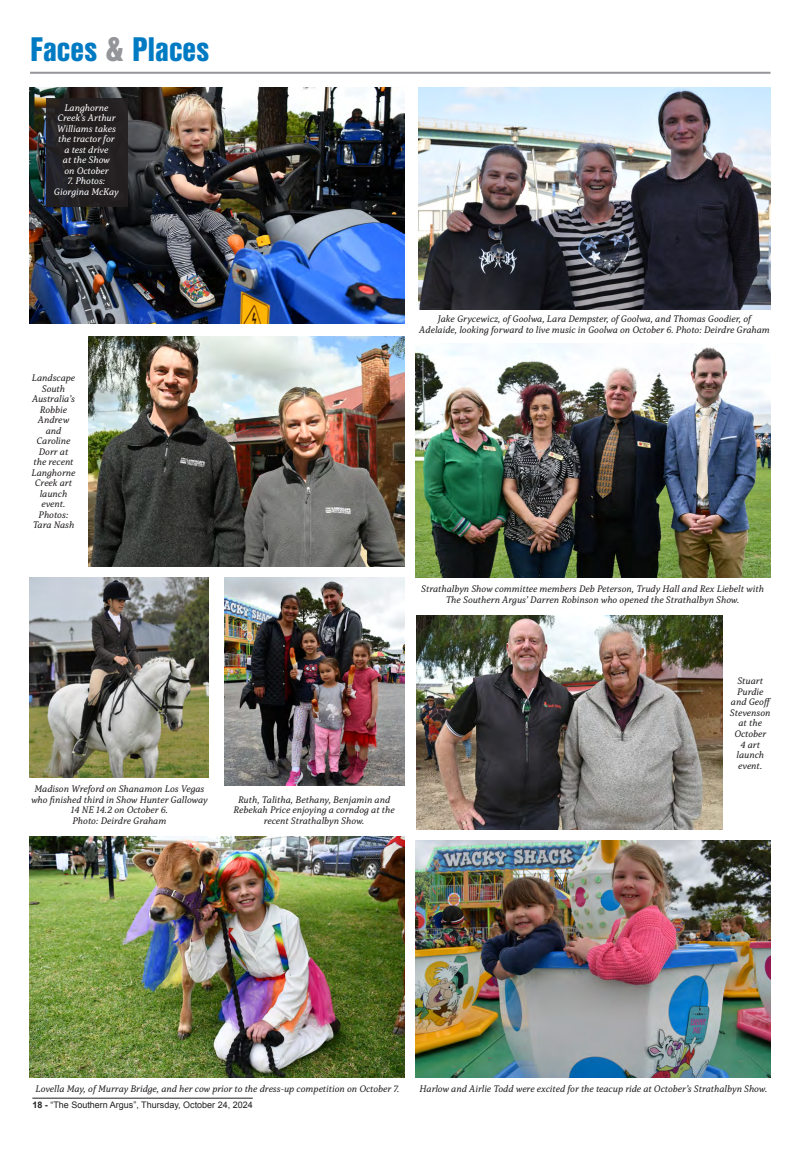
<style>
.page{position:relative;width:800px;height:1149px;background:#fff}
.page>*{position:absolute;margin:0;border:0;box-sizing:border-box;transform-origin:0 0}
.t1{font:900 33px "Nimbus San Con L";letter-spacing:.005em;color:#007bc3}
.No_Spacing{font:italic 10px/10.5px "Capitolina";color:#231f20;text-align:center}
.No_Spacing-2{font:italic 10px/10.5px "Capitolina";color:#fff;text-align:center}
.t2{font:9px "Arial";color:#231f20}
.s1{color:#939598}
.s2{font-weight:700}
</style>
<div class="page">
<hr style="left:32px;top:1097px;width:221px;height:1px;background:#231f20">
<img style="left:224px;top:577px;width:181px;height:208px">
<img style="left:30px;top:88px;width:374px;height:235px">
<hr style="left:30px;top:72px;width:740px;height:2px;background:#939598">
<div style="left:46px;top:98px;width:81px;height:108px;background:#231f20"></div>
<img style="left:416px;top:615px;width:306px;height:214px">
<img style="left:415px;top:343px;width:355px;height:234px">
<img style="left:88px;top:336px;width:316px;height:230px">
<img style="left:415px;top:840px;width:355px;height:236px">
<img style="left:30px;top:577px;width:178px;height:200px">
<img style="left:418px;top:88px;width:352px;height:221px">
<img style="left:30px;top:836px;width:374px;height:240px">
<p class="t1" style="left:30px;top:25px;width:181px">Faces <span class="s1">&amp;</span> Places</p>
<p class="No_Spacing-2" style="left:57px;top:102px;width:61px">Langhorne<br>Creek’s Arthur<br>Williams takes the tractor for a test drive<br>at the Show on October</p>
<p class="No_Spacing-2" style="left:54px;top:176px;width:66px">7. Photos:<br>Giorgina McKay</p>
<p class="No_Spacing" style="left:31px;top:373px;width:46px">Landscape<br>South<br>Australia’s<br>Robbie<br>Andrew and<br>Caroline<br>Dorr at the recent<br>Langhorne<br>Creek art launch event.<br>Photos:<br>Tara Nash</p>
<p class="No_Spacing" style="left:419px;top:314px;width:352px">Jake Grycewicz, of Goolwa, Lara Dempster, of Goolwa, and Thomas Goodier, of<br>Adelaide, looking forward to live music in Goolwa on October 6. Photo: Deirdre Graham</p>
<p class="No_Spacing" style="left:421px;top:583px;width:344px">Strathalbyn Show committee members Deb Peterson, Trudy Hall and Rex Liebelt with<br>The Southern Argus’ Darren Robinson who opened the Strathalbyn Show.</p>
<p class="No_Spacing" style="left:31px;top:783px;width:178px">Madison Wreford on Shanamon Los Vegas who finished third in Show Hunter Galloway<br>14 NE 14.2 on October 6.</p>
<p class="No_Spacing" style="left:73px;top:815px;width:95px">Photo: Deirdre Graham</p>
<p class="No_Spacing" style="left:233px;top:794px;width:162px">Ruth, Talitha, Bethany, Benjamin and<br>Rebekah Price enjoying a corndog at the recent Strathalbyn Show.</p>
<p class="No_Spacing" style="left:729px;top:675px;width:43px">Stuart<br>Purdie and Geoff<br>Stevenson at the<br>October<br>4 art launch event.</p>
<p class="No_Spacing" style="left:36px;top:1083px;width:365px">Lovella May, of Murray Bridge, and her cow prior to the dress-up competition on October 7.</p>
<p class="t2" style="left:32px;top:1098px;width:222px"><span class="s2">18 -</span> “The Southern Argus”, Thursday, October 24, 2024</p>
<p class="No_Spacing" style="left:419px;top:1083px;width:349px">Harlow and Airlie Todd were excited for the teacup ride at October’s Strathalbyn Show.</p>
</div>
